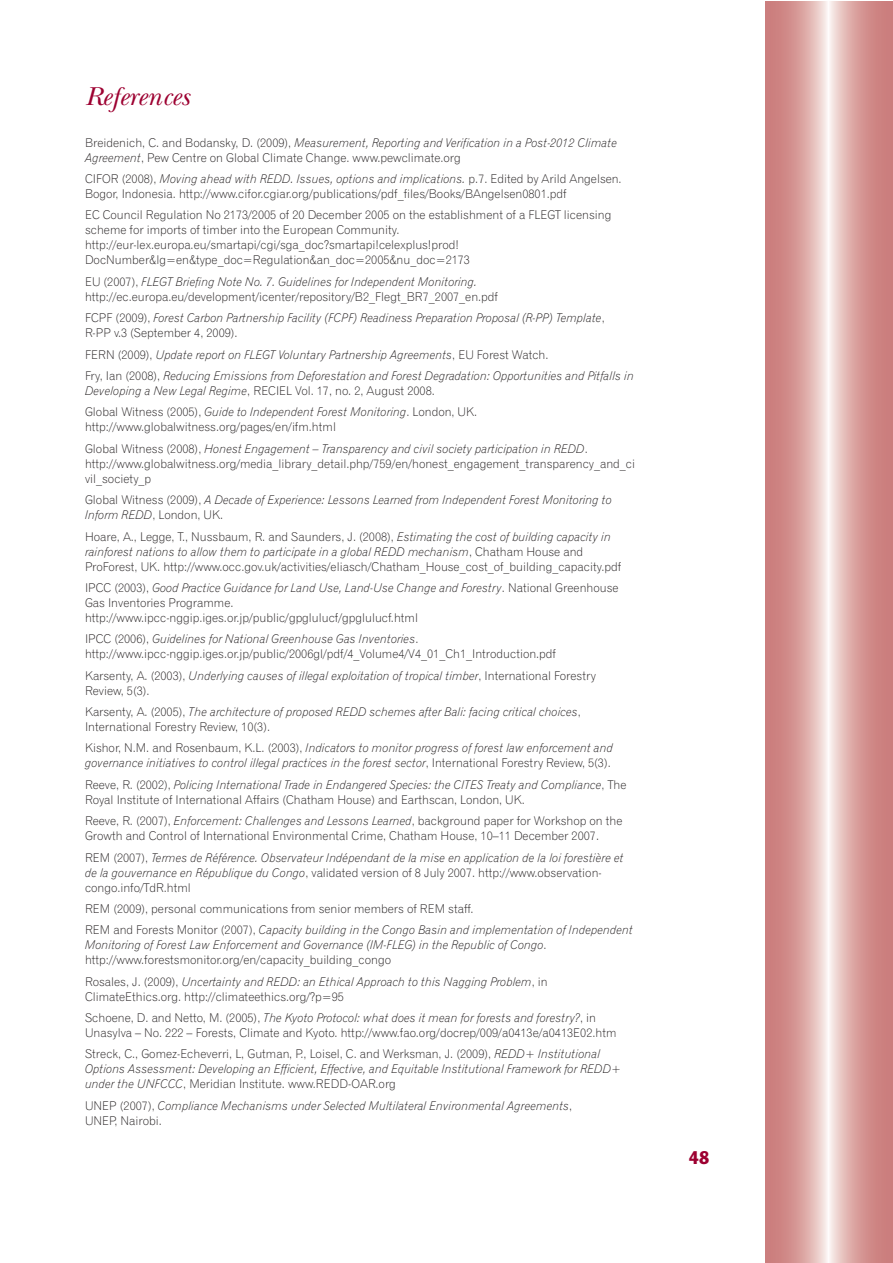
<style>
.page{position:relative;width:893px;height:1263px;background:#fff}
.page>*{position:absolute;margin:0;border:0;box-sizing:border-box;transform-origin:0 0}
.t1{font:italic 27px "New Baskerville";color:#9d0031}
.t2{font:condensed 18px "Franklin Gothic BT";color:#9d0031}
.t3{font:300 12px/15px "Grotesque";color:#231f20}
.t4{font:italic 300 12px/15px "Grotesque";color:#231f20}
.s1{font-style:italic}
.s2{font-style:normal}
</style>
<div class="page">
<hr style="left:891px;top:2px;width:1px;height:1261px;background:#cb7d7d">
<h1 class="t1" style="left:85px;top:87px;width:106px">References</h1>
<p class="t3" style="left:85px;top:136px;width:534px">Breidenich, C. and Bodansky, D. (2009), <span class="s1">Measurement, Reporting and Verification in a Post-2012 Climate<br>Agreement</span>, Pew Centre on Global Climate Change. www.pewclimate.org</p>
<p class="t3" style="left:85px;top:172px;width:538px">CIFOR (2008), <span class="s1">Moving ahead with REDD. Issues, options and implications.</span> p.7. Edited by Arild Angelsen.<br>Bogor, Indonesia. http://www.cifor.cgiar.org/publications/pdf_files/Books/BAngelsen0801.pdf</p>
<p class="t3" style="left:85px;top:209px;width:528px">EC Council Regulation No 2173/2005 of 20 December 2005 on the establishment of a FLEGT licensing scheme for imports of timber into the European Community. http://eur-lex.europa.eu/smartapi/cgi/sga_doc?smartapi!celexplus!prod!<br>DocNumber&amp;lg=en&amp;type_doc=Regulation&amp;an_doc=2005&amp;nu_doc=2173</p>
<p class="t3" style="left:85px;top:275px;width:414px">EU (2007), <span class="s1">FLEGT Briefing Note No. 7. Guidelines for Independent Monitoring. </span>http://ec.europa.eu/development/icenter/repository/B2_Flegt_BR7_2007_en.pdf</p>
<p class="t4" style="left:85px;top:312px;width:521px"><span class="s2">FCPF (2009),</span> Forest Carbon Partnership Facility (FCPF) Readiness Preparation Proposal (R-PP) Template<span class="s2">,<br>R-PP v.3 (September 4, 2009).</span></p>
<p class="t4" style="left:85px;top:345px;width:550px;line-height:21.5px"><span class="s2">FERN (2009),</span> Update report on FLEGT Voluntary Partnership Agreements<span class="s2">, EU Forest Watch.<br>Fry, Ian (2008),</span> Reducing Emissions from Deforestation and Forest Degradation: Opportunities and Pitfalls in</p>
<p class="t3" style="left:85px;top:381px;width:394px;line-height:21.5px"><span class="s1">Developing a New Legal Regime</span>, RECIEL Vol. 17, no. 2, August 2008.<br>Global Witness (2005), <span class="s1">Guide to Independent Forest Monitoring</span>. London, UK.</p>
<p class="t3" style="left:85px;top:417px;width:504px;line-height:21.5px">http://www.globalwitness.org/pages/en/ifm.html<br>Global Witness (2008), <span class="s1">Honest Engagement – Transparency and civil society participation in REDD</span>.</p>
<p class="t3" style="left:85px;top:457px;width:551px">http://www.globalwitness.org/media_library_detail.php/759/en/honest_engagement_transparency_and_ci vil_society_p</p>
<p class="t4" style="left:85px;top:493px;width:528px"><span class="s2">Global Witness (2009),</span> A Decade of Experience: Lessons Learned from Independent Forest Monitoring to<br>Inform REDD<span class="s2">, London, UK.</span></p>
<p class="t3" style="left:85px;top:530px;width:538px">Hoare, A., Legge, T., Nussbaum, R. and Saunders, J. (2008), <span class="s1">Estimating the cost of building capacity in rainforest nations to allow them to participate in a global REDD mechanism</span>, Chatham House and<br>ProForest, UK. http://www.occ.gov.uk/activities/eliasch/Chatham_House_cost_of_building_capacity.pdf</p>
<p class="t3" style="left:85px;top:581px;width:535px">IPCC (2003), <span class="s1">Good Practice Guidance for Land Use, Land-Use Change and Forestry</span>. National Greenhouse<br>Gas Inventories Programme.<br>http://www.ipcc-nggip.iges.or.jp/public/gpglulucf/gpglulucf.html</p>
<p class="t3" style="left:85px;top:633px;width:472px">IPCC (2006), <span class="s1">Guidelines for National Greenhouse Gas Inventories</span>. http://www.ipcc-nggip.iges.or.jp/public/2006gl/pdf/4_Volume4/V4_01_Ch1_Introduction.pdf</p>
<p class="t4" style="left:85px;top:669px;width:512px"><span class="s2">Karsenty, A. (2003),</span> Underlying causes of illegal exploitation of tropical timber<span class="s2">, International Forestry<br>Review, 5(3).</span></p>
<p class="t4" style="left:85px;top:705px;width:497px"><span class="s2">Karsenty, A. (2005),</span> The architecture of proposed REDD schemes after Bali: facing critical choices<span class="s2">,<br>International Forestry Review, 10(3).</span></p>
<p class="t4" style="left:85px;top:742px;width:530px"><span class="s2">Kishor, N.M. and Rosenbaum, K.L. (2003),</span> Indicators to monitor progress of forest law enforcement and governance initiatives to control illegal practices in the forest sector<span class="s2">, International Forestry Review, 5(3).</span></p>
<p class="t3" style="left:85px;top:778px;width:543px">Reeve, R. (2002), <span class="s1">Policing International Trade in Endangered Species: the CITES Treaty and Compliance</span>, The<br>Royal Institute of International Affairs (Chatham House) and Earthscan, London, UK.</p>
<p class="t3" style="left:85px;top:814px;width:539px">Reeve, R. (2007), <span class="s1">Enforcement: Challenges and Lessons Learned</span>, background paper for Workshop on the<br>Growth and Control of International Environmental Crime, Chatham House, 10–11 December 2007.</p>
<p class="t4" style="left:85px;top:851px;width:540px"><span class="s2">REM (2007),</span> Termes de Référence. Observateur Indépendant de la mise en application de la loi forestière et de la gouvernance en République du Congo<span class="s2">, validated version of 8 July 2007. http://www.observation&shy;congo.info/TdR.html</span></p>
<p class="t3" style="left:85px;top:899px;width:549px;line-height:21.5px">REM (2009), personal communications from senior members of REM staff.<br>REM and Forests Monitor (2007), <span class="s1">Capacity building in the Congo Basin and implementation of Independent</span></p>
<p class="t4" style="left:85px;top:939px;width:463px">Monitoring of Forest Law Enforcement and Governance (IM-FLEG) in the Republic of Congo<span class="s2">. http://www.forestsmonitor.org/en/capacity_building_congo</span></p>
<p class="t3" style="left:85px;top:975px;width:464px">Rosales, J. (2009), <span class="s1">Uncertainty and REDD: an Ethical Approach to this Nagging Problem</span>, in<br>ClimateEthics.org. http://climateethics.org/?p=95</p>
<p class="t3" style="left:85px;top:1011px;width:533px">Schoene, D. and Netto, M. (2005), <span class="s1">The Kyoto Protocol: what does it mean for forests and forestry?</span>, in<br>Unasylva – No. 222 – Forests, Climate and Kyoto. http://www.fao.org/docrep/009/a0413e/a0413E02.htm</p>
<p class="t4" style="left:85px;top:1048px;width:537px"><span class="s2">Streck, C., Gomez-Echeverri, L, Gutman, P., Loisel, C. and Werksman, J. (2009),</span> REDD+ Institutional<br>Options Assessment: Developing an Efficient, Effective, and Equitable Institutional Framework for REDD+ under the UNFCCC<span class="s2">, Meridian Institute. www.REDD-OAR.org</span></p>
<p class="t4" style="left:85px;top:1099px;width:489px"><span class="s2">UNEP (2007),</span> Compliance Mechanisms under Selected Multilateral Environmental Agreements<span class="s2">,<br>UNEP, Nairobi.</span></p>
<h2 class="t2" style="left:689px;top:1151px;width:22px">48</h2>
</div>
